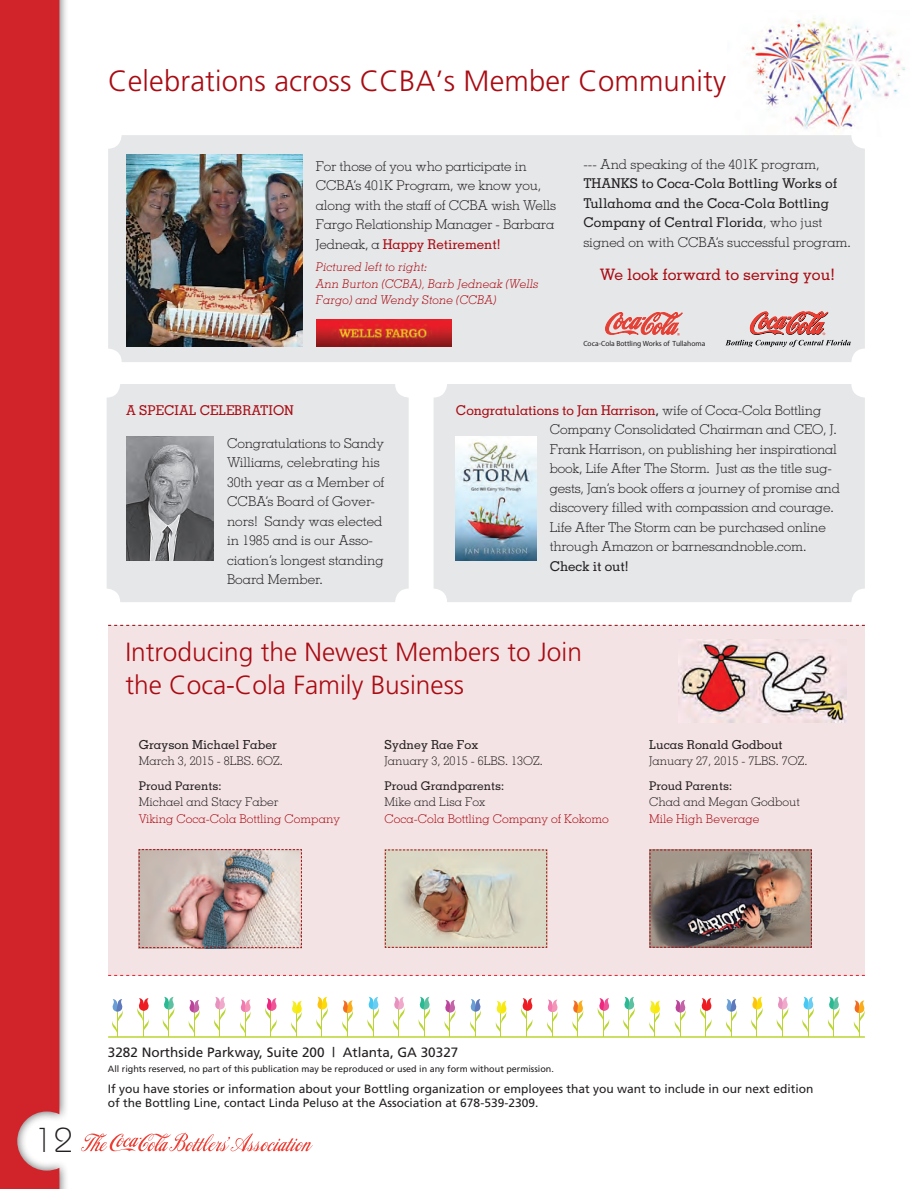
<style>
.page{position:relative;width:919px;height:1189px;background:#fff}
.page>*{position:absolute;margin:0;border:0;box-sizing:border-box;transform-origin:0 0}
.t1{font:300 34.5px "Bauhaus";color:#231f20}
.t2{font:300 29.25px "Frutiger";letter-spacing:.005em;color:#a90b12}
.t3{font:300 26.25px/33px "Frutiger";color:#a90b12}
.t4{font:500 15.75px "Memphis";color:#a90b12}
.t5{font:300 13.5px/19.5px "Memphis";letter-spacing:-.01em;color:#231f20}
.t6{font:500 13.5px/19.5px "Memphis";color:#231f20}
.t7{font:13.5px "Frutiger";color:#231f20}
.t8{font:500 13.5px "Memphis";color:#a90b12}
.t9{font:500 12.3px "Memphis";color:#231f20}
.t10{font:12px/14.4px "Frutiger";color:#231f20}
.t11{font:300 12px "Memphis";color:#231f20}
.t12{font:300 12px "Memphis";color:#a90b12}
.t13{font:italic 300 12px/16.5px "Memphis";color:#a90b12}
.t14{font:500 12px "Memphis";color:#231f20}
.t15{font:9px "Frutiger";color:#231f20}
.t16{font:7.5px "Myriad Pro";color:#231f20}
.s1{font-weight:500;color:#a90b12}
.s2{font-weight:300}
.s3{font-weight:500}
</style>
<div class="page">
<div style="left:0;top:0;width:69px;height:1188px;background:#231f20;opacity:.75"></div>
<div style="left:0;top:0;width:59px;height:1188px;background:#d1232a"></div>
<svg style="left:81px;top:1132px;width:231px;height:19px"></svg>
<img style="left:749px;top:16px;width:157px;height:116px">
<div style="left:108px;top:624px;width:756px;height:351px;background:#f4e3e5"></div>
<svg style="left:109px;top:624px;width:755px;height:1px"></svg>
<svg style="left:108px;top:974px;width:756px;height:1px"></svg>
<img style="left:678px;top:639px;width:167px;height:83px">
<div style="left:107px;top:384px;width:301px;height:218px;background:#e6e7e9;border-radius:14px"></div>
<img style="left:126px;top:436px;width:87px;height:124px">
<div style="left:433px;top:384px;width:431px;height:218px;background:#e6e7e9;border-radius:14px"></div>
<img style="left:456px;top:436px;width:80px;height:124px">
<div style="left:108px;top:135px;width:756px;height:227px;background:#e6e7e9;border-radius:14px"></div>
<img style="left:126px;top:155px;width:176px;height:191px">
<img style="left:316px;top:319px;width:135px;height:28px">
<svg style="left:725px;top:311px;width:125px;height:36px"></svg>
<svg style="left:605px;top:312px;width:77px;height:23px"></svg>
<svg style="left:384px;top:849px;width:163px;height:98px;background:#cdc3b1"></svg>
<img style="left:649px;top:849px;width:162px;height:98px">
<hr style="left:143px;top:1006px;width:1px;height:30px;background:#bbd531">
<svg style="left:137px;top:998px;width:12px;height:32px"></svg>
<svg style="left:342px;top:1000px;width:11px;height:35px"></svg>
<svg style="left:112px;top:999px;width:11px;height:36px"></svg>
<svg style="left:291px;top:1001px;width:11px;height:34px"></svg>
<hr style="left:270px;top:1006px;width:1px;height:30px;background:#bbd531">
<svg style="left:265px;top:998px;width:12px;height:34px"></svg>
<svg style="left:188px;top:1000px;width:12px;height:35px"></svg>
<hr style="left:372px;top:1006px;width:1px;height:30px;background:#bbd531">
<svg style="left:367px;top:996px;width:12px;height:36px"></svg>
<hr style="left:398px;top:1006px;width:1px;height:30px;background:#bbd531">
<svg style="left:393px;top:997px;width:12px;height:34px"></svg>
<hr style="left:321px;top:1006px;width:1px;height:30px;background:#bbd531">
<svg style="left:316px;top:996px;width:12px;height:34px"></svg>
<svg style="left:240px;top:999px;width:11px;height:36px"></svg>
<hr style="left:168px;top:1006px;width:1px;height:30px;background:#bbd531">
<svg style="left:162px;top:996px;width:13px;height:35px"></svg>
<hr style="left:807px;top:1006px;width:1px;height:30px;background:#bbd531">
<svg style="left:802px;top:997px;width:11px;height:35px"></svg>
<hr style="left:781px;top:1006px;width:1px;height:30px;background:#bbd531">
<svg style="left:776px;top:997px;width:12px;height:35px"></svg>
<hr style="left:756px;top:1006px;width:1px;height:30px;background:#bbd531">
<svg style="left:751px;top:996px;width:11px;height:34px"></svg>
<svg style="left:726px;top:999px;width:10px;height:36px"></svg>
<hr style="left:705px;top:1006px;width:1px;height:30px;background:#bbd531">
<svg style="left:700px;top:998px;width:11px;height:34px"></svg>
<svg style="left:674px;top:1000px;width:11px;height:35px"></svg>
<svg style="left:649px;top:1001px;width:11px;height:34px"></svg>
<hr style="left:628px;top:1006px;width:1px;height:30px;background:#bbd531">
<svg style="left:623px;top:996px;width:12px;height:34px"></svg>
<hr style="left:603px;top:1006px;width:1px;height:30px;background:#bbd531">
<svg style="left:597px;top:998px;width:12px;height:33px"></svg>
<svg style="left:572px;top:1000px;width:11px;height:35px"></svg>
<svg style="left:547px;top:999px;width:10px;height:36px"></svg>
<hr style="left:219px;top:1006px;width:1px;height:30px;background:#bbd531">
<svg style="left:214px;top:997px;width:12px;height:34px"></svg>
<hr style="left:423px;top:1006px;width:1px;height:30px;background:#bbd531">
<svg style="left:418px;top:996px;width:12px;height:36px"></svg>
<hr style="left:526px;top:1006px;width:1px;height:30px;background:#bbd531">
<svg style="left:521px;top:998px;width:11px;height:34px"></svg>
<svg style="left:495px;top:1001px;width:11px;height:34px"></svg>
<svg style="left:470px;top:999px;width:11px;height:36px"></svg>
<svg style="left:444px;top:1000px;width:11px;height:35px"></svg>
<svg style="left:853px;top:1000px;width:11px;height:35px"></svg>
<hr style="left:832px;top:1006px;width:1px;height:30px;background:#bbd531">
<svg style="left:827px;top:996px;width:12px;height:36px"></svg>
<hr style="left:108px;top:1035px;width:756px;height:2px;background:#bbd531">
<img style="left:138px;top:849px;width:164px;height:99px">
<h2 class="t2" style="left:108px;top:64px;width:619px">Celebrations across CCBA’s Member Community</h2>
<p class="t5" style="left:315px;top:156px;width:242px">For those of you who participate in CCBA’s 401K Program, we know you, along with the staff of CCBA wish Wells Fargo Relationship Manager - Barbara Jedneak, a <span class="s1">Happy Retirement!</span></p>
<p class="t5" style="left:583px;top:154px;width:237px">--- And speaking of the 401K program,</p>
<p class="t6" style="left:583px;top:174px;width:269px">THANKS to Coca-Cola Bottling Works of Tullahoma and the Coca-Cola Bottling Company of Central Florida<span class="s2">, who just signed on with CCBA’s successful program.</span></p>
<p class="t4" style="left:599px;top:265px;width:236px">We look forward to serving you!</p>
<p class="t13" style="left:315px;top:258px;width:224px">Pictured left to right:<br>Ann Burton (CCBA), Barb Jedneak (Wells<br>Fargo) and Wendy Stone (CCBA)</p>
<p class="t8" style="left:126px;top:401px;width:169px">A SPECIAL CELEBRATION</p>
<p class="t5" style="left:227px;top:433px;width:159px">Congratulations to Sandy<br>Williams, celebrating his<br>30th year as a Member of<br>CCBA’s Board of Gover&shy;nors! Sandy was elected in 1985 and is our Asso&shy;ciation’s longest standing<br>Board Member.</p>
<p class="t16" style="left:583px;top:338px;width:123px">Coca-Cola Bottling Works of Tullahoma</p>
<p class="t5" style="left:549px;top:400px;width:291px;text-indent:-94px"><span class="s1">Congratulations to Jan Harrison</span><span class="s3">,</span> wife of Coca-Cola Bottling Company Consolidated Chairman and CEO, J.<br>Frank Harrison, on publishing her inspirational book, Life After The Storm. Just as the title sug&shy;gests, Jan’s book offers a journey of promise and discovery filled with compassion and courage.<br>Life After The Storm can be purchased online through Amazon or barnesandnoble.com.</p>
<p class="t6" style="left:549px;top:556px;width:80px">Check it out!</p>
<h3 class="t3" style="left:125px;top:635px;width:458px">Introducing the Newest Members to Join the Coca-Cola Family Business</h3>
<p class="t9" style="left:384px;top:736px;width:95px">Sydney Rae Fox</p>
<p class="t11" style="left:384px;top:753px;width:160px">January 3, 2015 - 6LBS. 13OZ.</p>
<p class="t14" style="left:384px;top:777px;width:121px">Proud Grandparents:</p>
<p class="t11" style="left:384px;top:794px;width:102px">Mike and Lisa Fox</p>
<p class="t12" style="left:384px;top:810px;width:226px">Coca-Cola Bottling Company of Kokomo</p>
<p class="t9" style="left:139px;top:736px;width:140px">Grayson Michael Faber</p>
<p class="t11" style="left:139px;top:753px;width:145px">March 3, 2015 - 8LBS. 6OZ.</p>
<p class="t14" style="left:139px;top:778px;width:84px">Proud Parents:</p>
<p class="t11" style="left:139px;top:794px;width:141px">Michael and Stacy Faber</p>
<p class="t12" style="left:139px;top:811px;width:203px">Viking Coca-Cola Bottling Company</p>
<p class="t9" style="left:649px;top:736px;width:135px">Lucas Ronald Godbout</p>
<p class="t11" style="left:649px;top:753px;width:160px">January 27, 2015 - 7LBS. 7OZ.</p>
<p class="t14" style="left:649px;top:777px;width:84px">Proud Parents:</p>
<p class="t11" style="left:649px;top:794px;width:152px">Chad and Megan Godbout</p>
<p class="t12" style="left:649px;top:810px;width:112px">Mile High Beverage</p>
<h1 class="t1" style="left:35px;top:1119px;width:40px">12</h1>
<p class="t7" style="left:108px;top:1044px;width:352px">3282 Northside Parkway, Suite 200 | Atlanta, GA 30327</p>
<p class="t15" style="left:108px;top:1062px;width:447px">All rights reserved, no part of this publication may be reproduced or used in any form without permission.</p>
<p class="t10" style="left:108px;top:1081px;width:706px">If you have stories or information about your Bottling organization or employees that you want to include in our next edition of the Bottling Line, contact Linda Peluso at the Association at 678-539-2309.</p>
</div>
